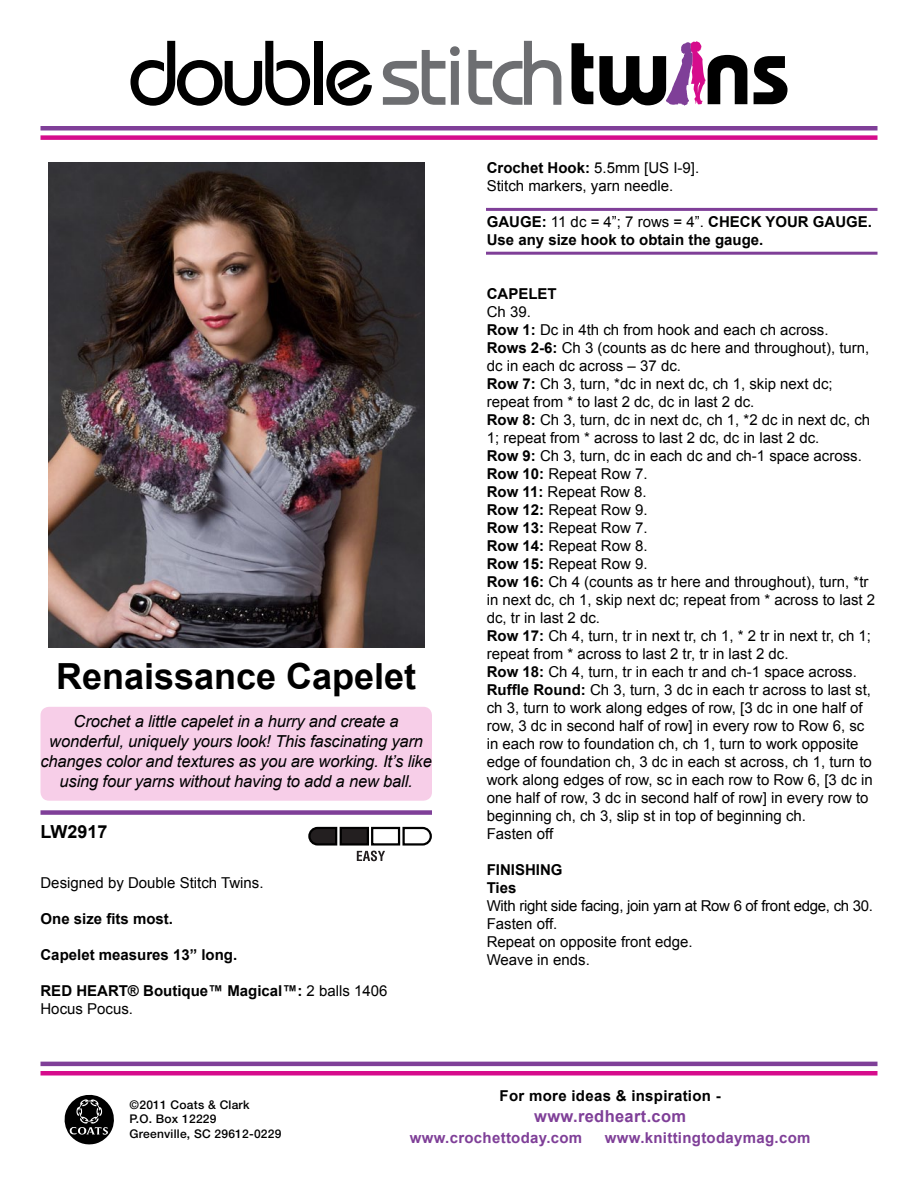
<style>
.page{position:relative;width:918px;height:1188px;background:#fff}
.page>*{position:absolute;margin:0;border:0;box-sizing:border-box;transform-origin:0 0}
.t1{font:700 36px "Arial";color:#000}
.t2{font:700 18px "Arial";color:#000}
.t3{font:italic 16.5px/19.8px "Arial";letter-spacing:-.01em;color:#000;text-align:center}
.t4{font:700 16.5px "Arial";letter-spacing:.02em;color:#7f3f98}
.t5{font:15px/18px "Arial";color:#000}
.t6{font:700 15px/18px "Arial";color:#000}
.t7{font:15px/18px "Arial";letter-spacing:-.02em;color:#000}
.t8{font:700 15px "Arial";letter-spacing:.02em;color:#7f3f98}
.t9{font:700 15px "Arial";letter-spacing:.02em;color:#000}
.t10{font:500 12px/14.4px "Helvetica Neue";letter-spacing:.02em;color:#000}
.s1{font-weight:400}
.s2{font-weight:700}
</style>
<div class="page">
<svg style="left:64px;top:1094px;width:50px;height:51px"></svg>
<hr style="left:40px;top:126px;width:838px;height:4px;background:#7f3f98">
<div style="left:40px;top:135px;width:838px;height:5px;background:#d60c8c"></div>
<hr style="left:40px;top:1062px;width:838px;height:4px;background:#7f3f98">
<div style="left:40px;top:1071px;width:838px;height:5px;background:#d60c8c"></div>
<svg style="left:130px;top:41px;width:180px;height:65px"></svg>
<div style="left:314px;top:41px;width:8px;height:64px;background:#000"></div>
<svg style="left:326px;top:60px;width:46px;height:46px"></svg>
<svg style="left:383px;top:46px;width:77px;height:59px"></svg>
<svg style="left:468px;top:41px;width:93px;height:64px"></svg>
<svg style="left:572px;top:43px;width:21px;height:61px"></svg>
<svg style="left:754px;top:56px;width:34px;height:48px"></svg>
<svg style="left:599px;top:41px;width:148px;height:65px"></svg>
<img style="left:48px;top:162px;width:376px;height:486px">
<div style="left:40px;top:810px;width:392px;height:5px;background:#7f3f98"></div>
<svg style="left:308px;top:826px;width:124px;height:35px"></svg>
<hr style="left:486px;top:208px;width:392px;height:3px;background:#7f3f98">
<hr style="left:486px;top:252px;width:392px;height:3px;background:#7f3f98">
<div style="left:40px;top:707px;width:392px;height:94px;background:#f7cee8;border-radius:9px"></div>
<h1 class="t1" style="left:56px;top:656px;width:362px">Renaissance Capelet</h1>
<p class="t3" style="left:41px;top:712px;width:393px">Crochet a little capelet in a hurry and create a wonderful, uniquely yours look! This fascinating yarn changes color and textures as you are working. It’s like using four yarns without having to add a new ball.</p>
<p class="t2" style="left:40px;top:821px;width:69px">LW2917</p>
<p class="t5" style="left:40px;top:873px;width:225px">Designed by Double Stitch Twins.</p>
<p class="t6" style="left:40px;top:909px;width:134px">One size fits most.</p>
<p class="t6" style="left:40px;top:945px;width:198px">Capelet measures 13” long.</p>
<p class="t6" style="left:40px;top:981px;width:348px">RED HEART® Boutique™ Magical™: <span class="s1">2 balls 1406<br>Hocus Pocus.</span></p>
<p class="t5" style="left:487px;top:159px;width:214px"><span class="s2">Crochet Hook:</span> 5.5mm [US I-9].<br>Stitch markers, yarn needle.</p>
<p class="t6" style="left:487px;top:213px;width:387px">GAUGE: <span class="s1">11 dc = 4”; 7 rows = 4”.</span> CHECK YOUR GAUGE.<br>Use any size hook to obtain the gauge.</p>
<p class="t6" style="left:487px;top:285px;width:72px">CAPELET</p>
<p class="t5" style="left:487px;top:303px;width:390px">Ch 39.<br><span class="s2">Row 1:</span> Dc in 4th ch from hook and each ch across.<br><span class="s2">Rows 2-6:</span> Ch 3 (counts as dc here and throughout), turn, dc in each dc across – 37 dc.<br><span class="s2">Row 7:</span> Ch 3, turn, *dc in next dc, ch 1, skip next dc; repeat from * to last 2 dc, dc in last 2 dc.<br><span class="s2">Row 8:</span> Ch 3, turn, dc in next dc, ch 1, *2 dc in next dc, ch 1; repeat from * across to last 2 dc, dc in last 2 dc.<br><span class="s2">Row 9:</span> Ch 3, turn, dc in each dc and ch-1 space across.<br><span class="s2">Row 10:</span> Repeat Row 7.<br><span class="s2">Row 11:</span> Repeat Row 8.<br><span class="s2">Row 12:</span> Repeat Row 9.<br><span class="s2">Row 13:</span> Repeat Row 7.<br><span class="s2">Row 14:</span> Repeat Row 8.<br><span class="s2">Row 15:</span> Repeat Row 9.<br><span class="s2">Row 16:</span> Ch 4 (counts as tr here and throughout), turn, *tr in next dc, ch 1, skip next dc; repeat from * across to last 2 dc, tr in last 2 dc.<br><span class="s2">Row 17:</span> Ch 4, turn, tr in next tr, ch 1, * 2 tr in next tr, ch 1; repeat from * across to last 2 tr, tr in last 2 dc.<br><span class="s2">Row 18:</span> Ch 4, turn, tr in each tr and ch-1 space across.<br><span class="s2">Ruffle Round:</span> Ch 3, turn, 3 dc in each tr across to last st, ch 3, turn to work along edges of row, [3 dc in one half of row, 3 dc in second half of row] in every row to Row 6, sc in each row to foundation ch, ch 1, turn to work opposite edge of foundation ch, 3 dc in each st across, ch 1, turn to work along edges of row, sc in each row to Row 6, [3 dc in one half of row, 3 dc in second half of row] in every row to beginning ch, ch 3, slip st in top of beginning ch.<br>Fasten off</p>
<p class="t6" style="left:487px;top:861px;width:77px">FINISHING<br>Ties</p>
<p class="t7" style="left:487px;top:897px;width:388px">With right side facing, join yarn at Row 6 of front edge, ch 30.<br>Fasten off.<br>Repeat on opposite front edge.<br>Weave in ends.</p>
<p class="t10" style="left:130px;top:1097px;width:153px">©2011 Coats &amp; Clark<br>P.O. Box 12229<br>Greenville, SC 29612-0229</p>
<p class="t9" style="left:500px;top:1088px;width:223px">For more ideas &amp; inspiration -</p>
<p class="t4" style="left:534px;top:1107px;width:153px">www.redheart.com</p>
<p class="t8" style="left:410px;top:1130px;width:174px">www.crochettoday.com</p>
<p class="t8" style="left:605px;top:1130px;width:207px">www.knittingtodaymag.com</p>
</div>
